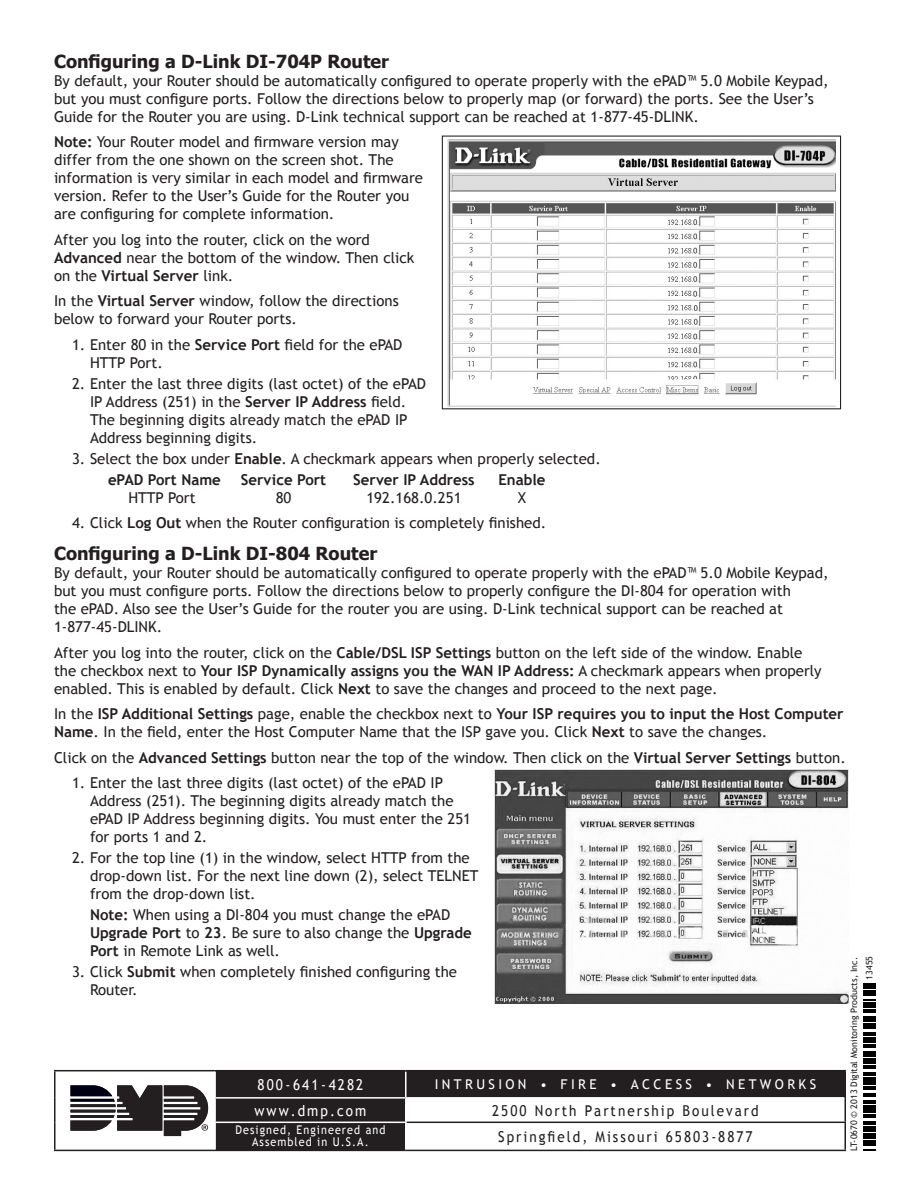
<style>
.page{position:relative;width:918px;height:1188px;background:#fff}
.page>*{position:absolute;margin:0;border:0;box-sizing:border-box;transform-origin:0 0}
.t1{font:700 18px "Tahoma";color:#231f20}
.t2{font:15px/18px "Trebuchet MS";color:#231f20}
.t3{font:15px "Trebuchet MS";letter-spacing:.15em;color:#231f20;scale:.9 1}
.t4{font:700 15px "Trebuchet MS";color:#231f20}
.t5{font:15px "Trebuchet MS";letter-spacing:.15em;color:#fff;scale:.9 1}
.t6{font:13.5px "Trebuchet MS";letter-spacing:.25em;color:#fff}
.t7{font:12px/12px "Trebuchet MS";letter-spacing:.1em;color:#fff;text-align:center;scale:.9 1}
.t8{font:9px/15.5px "Trebuchet MS";color:#231f20;text-align:right}
.s1{font-weight:700}
</style>
<div class="page">
<svg style="left:70px;top:1085px;width:138px;height:51px"></svg>
<svg style="left:216px;top:1071px;width:628px;height:79px;fill:#231f20"></svg>
<hr style="left:54px;top:1070px;width:161px;height:1px;background:#231f20">
<hr style="left:54px;top:1071px;width:2px;height:27px;background:#231f20">
<hr style="left:54px;top:1098px;width:2px;height:24px;background:#231f20">
<hr style="left:844px;top:1098px;width:2px;height:24px;background:#231f20">
<hr style="left:54px;top:1122px;width:2px;height:28px;background:#231f20">
<hr style="left:406px;top:1122px;width:440px;height:1px;background:#231f20">
<hr style="left:844px;top:1123px;width:2px;height:27px;background:#231f20">
<hr style="left:54px;top:1150px;width:161px;height:1px;background:#231f20">
<hr style="left:406px;top:1150px;width:440px;height:1px;background:#231f20">
<hr style="left:214px;top:1097px;width:192px;height:2px;background:#fff">
<hr style="left:214px;top:1122px;width:192px;height:1px;background:#fff">
<svg style="left:405px;top:1071px;width:1px;height:79px"></svg>
<hr style="left:406px;top:1097px;width:438px;height:2px;background:#fff">
<hr style="left:215px;top:1150px;width:191px;height:1px;background:#231f20">
<hr style="left:215px;top:1070px;width:191px;height:1px;background:#231f20">
<hr style="left:406px;top:1070px;width:440px;height:1px;background:#231f20">
<hr style="left:844px;top:1071px;width:2px;height:27px;background:#231f20">
<svg style="left:864px;top:1140px;width:12px;height:11px"></svg>
<hr style="left:864px;top:1135px;width:12px;height:4px;background:#000">
<svg style="left:864px;top:1121px;width:12px;height:13px"></svg>
<hr style="left:864px;top:1114px;width:12px;height:4px;background:#000">
<svg style="left:864px;top:1105px;width:12px;height:8px"></svg>
<hr style="left:864px;top:1100px;width:12px;height:4px;background:#000">
<svg style="left:864px;top:1086px;width:12px;height:11px"></svg>
<hr style="left:864px;top:1081px;width:12px;height:4px;background:#000">
<svg style="left:864px;top:1072px;width:12px;height:8px"></svg>
<hr style="left:864px;top:1065px;width:12px;height:4px;background:#000">
<hr style="left:864px;top:1060px;width:12px;height:4px;background:#000">
<svg style="left:864px;top:1056px;width:12px;height:3px"></svg>
<hr style="left:864px;top:1051px;width:12px;height:4px;background:#000">
<hr style="left:864px;top:1044px;width:12px;height:4px;background:#000">
<svg style="left:864px;top:1037px;width:12px;height:6px"></svg>
<hr style="left:864px;top:1032px;width:12px;height:4px;background:#000">
<hr style="left:864px;top:1025px;width:12px;height:4px;background:#000">
<svg style="left:864px;top:995px;width:12px;height:29px"></svg>
<hr style="left:864px;top:990px;width:12px;height:4px;background:#000">
<svg style="left:864px;top:983px;width:12px;height:6px"></svg>
<img style="left:447px;top:139px;width:389px;height:267px">
<div style="left:442px;top:136px;width:399px;height:273px;border:1px solid #231f20"></div>
<img style="left:494px;top:770px;width:355px;height:234px">
<p class="t1" style="left:54px;top:49px;width:337px">Configuring a D-Link DI-704P Router</p>
<p class="t2" style="left:54px;top:72px;width:776px">By default, your Router should be automatically configured to operate properly with the ePAD™ 5.0 Mobile Keypad, but you must configure ports. Follow the directions below to properly map (or forward) the ports. See the User’s<br>Guide for the Router you are using. D-Link technical support can be reached at 1-877-45-DLINK.</p>
<p class="t2" style="left:54px;top:133px;width:371px"><span class="s1">Note:</span> Your Router model and firmware version may differ from the one shown on the screen shot. The information is very similar in each model and firmware version. Refer to the User’s Guide for the Router you are configuring for complete information.</p>
<p class="t2" style="left:54px;top:231px;width:362px">After you log into the router, click on the word<br><span class="s1">Advanced</span> near the bottom of the window. Then click on the <span class="s1">Virtual Server</span> link.</p>
<p class="t2" style="left:54px;top:292px;width:346px">In the <span class="s1">Virtual Server</span> window, follow the directions below to forward your Router ports.</p>
<p class="t2" style="left:90px;top:336px;width:314px;text-indent:-18px">1. Enter 80 in the <span class="s1">Service Port</span> field for the ePAD<br>HTTP Port.</p>
<p class="t2" style="left:90px;top:375px;width:338px;text-indent:-18px">2. Enter the last three digits (last octet) of the ePAD IP Address (251) in the <span class="s1">Server IP Address</span> field.<br>The beginning digits already match the ePAD IP Address beginning digits.</p>
<p class="t2" style="left:108px;top:448px;width:494px;line-height:21px;text-indent:-36px">3. Select the box under <span class="s1">Enable</span>. A checkmark appears when properly selected. <span class="s1">ePAD Port Name</span></p>
<p class="t4" style="left:241px;top:470px;width:87px">Service Port</p>
<p class="t4" style="left:353px;top:470px;width:123px">Server IP Address</p>
<p class="t4" style="left:498px;top:470px;width:49px">Enable</p>
<p class="t2" style="left:128px;top:489px;width:69px">HTTP Port</p>
<p class="t2" style="left:276px;top:489px;width:17px">80</p>
<p class="t2" style="left:366px;top:489px;width:97px">192.168.0.251</p>
<p class="t2" style="left:518px;top:489px;width:10px">X</p>
<p class="t2" style="left:72px;top:514px;width:476px">4. Click <span class="s1">Log Out</span> when the Router configuration is completely finished.</p>
<p class="t1" style="left:54px;top:541px;width:325px">Configuring a D-Link DI-804 Router</p>
<p class="t2" style="left:54px;top:564px;width:776px">By default, your Router should be automatically configured to operate properly with the ePAD™ 5.0 Mobile Keypad, but you must configure ports. Follow the directions below to properly configure the DI-804 for operation with<br>the ePAD. Also see the User’s Guide for the router you are using. D-Link technical support can be reached at 1-877-45-DLINK.</p>
<p class="t2" style="left:54px;top:644px;width:769px">After you log into the router, click on the <span class="s1">Cable/DSL ISP Settings</span> button on the left side of the window. Enable the checkbox next to <span class="s1">Your ISP Dynamically assigns you the WAN IP Address:</span> A checkmark appears when properly enabled. This is enabled by default. Click <span class="s1">Next</span> to save the changes and proceed to the next page.</p>
<p class="t2" style="left:54px;top:705px;width:791px">In the <span class="s1">ISP Additional Settings</span> page, enable the checkbox next to <span class="s1">Your ISP requires you to input the Host Computer<br>Name</span>. In the field, enter the Host Computer Name that the ISP gave you. Click <span class="s1">Next</span> to save the changes.</p>
<p class="t2" style="left:54px;top:749px;width:793px">Click on the <span class="s1">Advanced Settings</span> button near the top of the window. Then click on the <span class="s1">Virtual Server Settings</span> button.</p>
<p class="t2" style="left:90px;top:774px;width:383px;text-indent:-18px">1. Enter the last three digits (last octet) of the ePAD IP Address (251). The beginning digits already match the ePAD IP Address beginning digits. You must enter the 251 for ports 1 and 2.</p>
<p class="t2" style="left:90px;top:849px;width:390px;text-indent:-18px">2. For the top line (1) in the window, select HTTP from the drop-down list. For the next line down (2), select TELNET from the drop-down list.</p>
<p class="t2" style="left:90px;top:906px;width:383px"><span class="s1">Note:</span> When using a DI-804 you must change the ePAD<br><span class="s1">Upgrade Port</span> to <span class="s1">23</span>. Be sure to also change the <span class="s1">Upgrade<br>Port</span> in Remote Link as well.</p>
<p class="t2" style="left:90px;top:963px;width:369px;text-indent:-18px">3. Click <span class="s1">Submit</span> when completely finished configuring the<br>Router.</p>
<p class="t8" style="left:846px;top:1151px;width:196px;rotate:-90deg">LT-0670 © 2013 Digital Monitoring Products, Inc.<br>13455</p>
<p class="t5" style="left:258px;top:1076px;width:119px">800-641-4282</p>
<p class="t6" style="left:435px;top:1077px;width:383px">Intrusi on • fi re • Access • N etworks</p>
<p class="t5" style="left:255px;top:1102px;width:126px">www.dmp.com</p>
<p class="t3" style="left:492px;top:1102px;width:298px">2500 North Partnership Boulevard</p>
<p class="t7" style="left:235px;top:1124px;width:168px">Designed, Engineered and<br>Assembled in U.S.A.</p>
<p class="t3" style="left:498px;top:1128px;width:284px">Springfield, Missouri 65803-8877</p>
</div>
